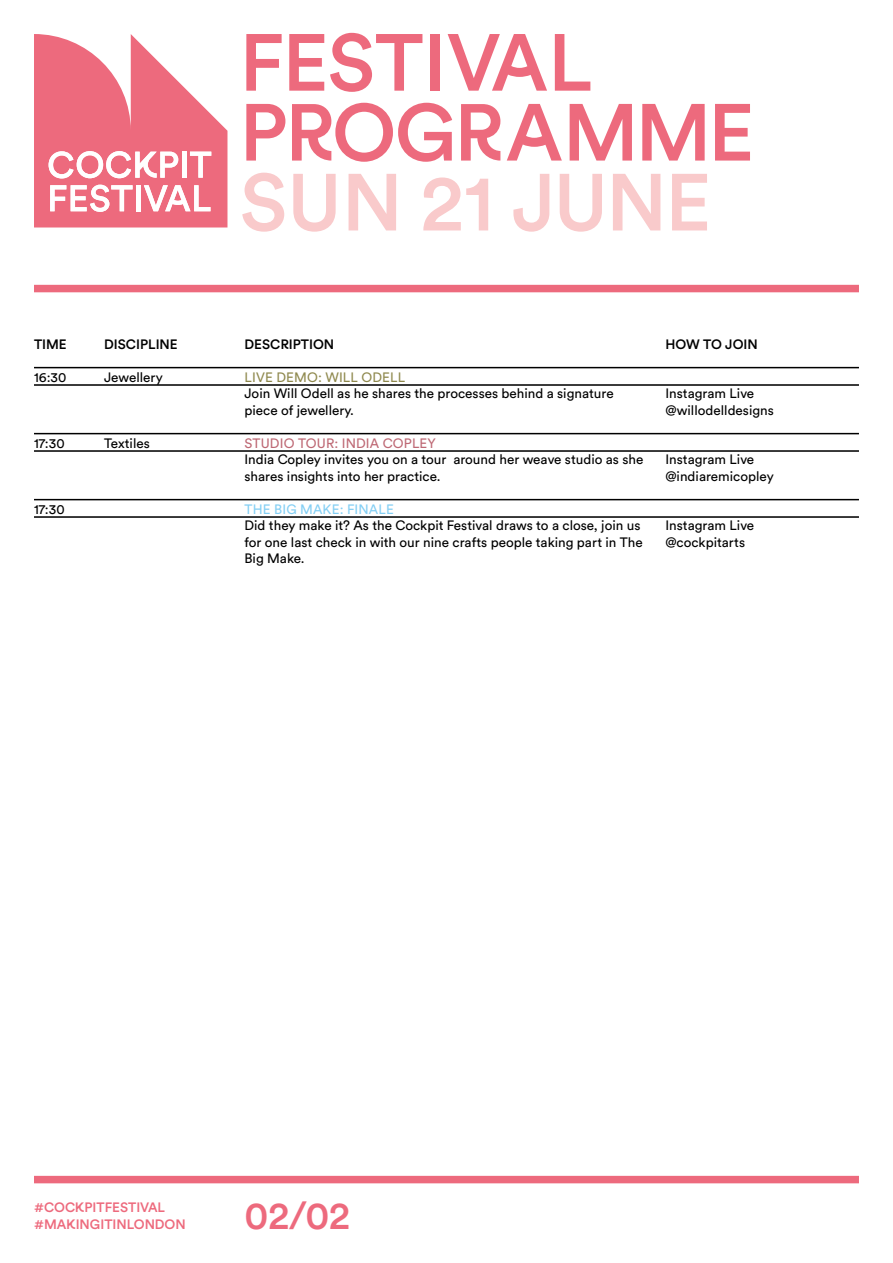
<style>
.page{position:relative;width:893px;height:1263px;background:#fff}
.page>*{position:absolute;margin:0;border:0;box-sizing:border-box;transform-origin:0 0}
.t1{font:500 79.95px/69.9px "Circular Cockpit Std";letter-spacing:-.02em;color:#ed6a7d}
.t2{font:500 79.95px "Circular Cockpit Std";letter-spacing:-.015em;color:#f9cacb}
.t3{font:500 38.7px "Circular Cockpit Std";color:#ed6a7d}
.t4{font:13.5px/16.5px "Circular Std";color:#000}
.t5{font:500 13.5px "Circular Cockpit Std";color:#000}
.t6{font:500 13.5px/16.5px "Circular Cockpit Std";color:#ed6a7d}
.t7{font:13.5px "Circular Std";letter-spacing:.01em;color:#be6975}
.t8{font:13.5px "Circular Std";letter-spacing:.01em;color:#8f894e}
.t9{font:13.5px "Circular Std";letter-spacing:.01em;color:#84cff4}
</style>
<div class="page">
<hr style="left:34px;top:367px;width:825px;height:1px;background:#000">
<hr style="left:34px;top:385px;width:825px;height:1px;background:#000">
<hr style="left:34px;top:433px;width:825px;height:1px;background:#000">
<hr style="left:34px;top:451px;width:825px;height:1px;background:#000">
<hr style="left:34px;top:499px;width:825px;height:1px;background:#000">
<hr style="left:34px;top:517px;width:825px;height:1px;background:#000">
<div style="left:34px;top:285px;width:825px;height:7px;background:#ed6a7d"></div>
<div style="left:34px;top:1176px;width:825px;height:7px;background:#ed6a7d"></div>
<svg style="left:34px;top:34px;width:193px;height:193px"></svg>
<p class="t5" style="left:34px;top:336px;width:34px">TIME</p>
<p class="t4" style="left:34px;top:369px;width:34px">16:30</p>
<p class="t4" style="left:34px;top:435px;width:32px">17:30</p>
<p class="t4" style="left:34px;top:501px;width:32px">17:30</p>
<p class="t5" style="left:104px;top:336px;width:75px">DISCIPLINE</p>
<p class="t4" style="left:104px;top:369px;width:60px">Jewellery</p>
<p class="t4" style="left:104px;top:435px;width:47px">Textiles</p>
<h1 class="t1" style="left:240px;top:26px;width:517px">FESTIVAL<br>PROGRAMME</h1>
<h1 class="t2" style="left:240px;top:152px;width:474px">SUN 21 JUNE</h1>
<p class="t5" style="left:244px;top:336px;width:91px">DESCRIPTION</p>
<p class="t8" style="left:245px;top:369px;width:162px">LIVE DEMO: WILL ODELL</p>
<p class="t4" style="left:244px;top:385px;width:371px">Join Will Odell as he shares the processes behind a signature piece of jewellery.</p>
<p class="t7" style="left:245px;top:435px;width:193px">STUDIO TOUR: INDIA COPLEY</p>
<p class="t4" style="left:244px;top:451px;width:400px">India Copley invites you on a tour around her weave studio as she shares insights into her practice.</p>
<p class="t9" style="left:245px;top:501px;width:151px">THE BIG MAKE: FINALE</p>
<p class="t4" style="left:244px;top:517px;width:400px">Did they make it? As the Cockpit Festival draws to a close, join us for one last check in with our nine crafts people taking part in The<br>Big Make.</p>
<p class="t5" style="left:665px;top:336px;width:94px">HOW TO JOIN</p>
<p class="t4" style="left:665px;top:385px;width:110px">Instagram Live @willodelldesigns</p>
<p class="t4" style="left:665px;top:451px;width:110px">Instagram Live @indiaremicopley</p>
<p class="t4" style="left:665px;top:517px;width:90px">Instagram Live @cockpitarts</p>
<p class="t6" style="left:34px;top:1199px;width:153px">#COCKPITFESTIVAL #MAKINGITINLONDON</p>
<h2 class="t3" style="left:244px;top:1191px;width:107px">02/02</h2>
</div>
